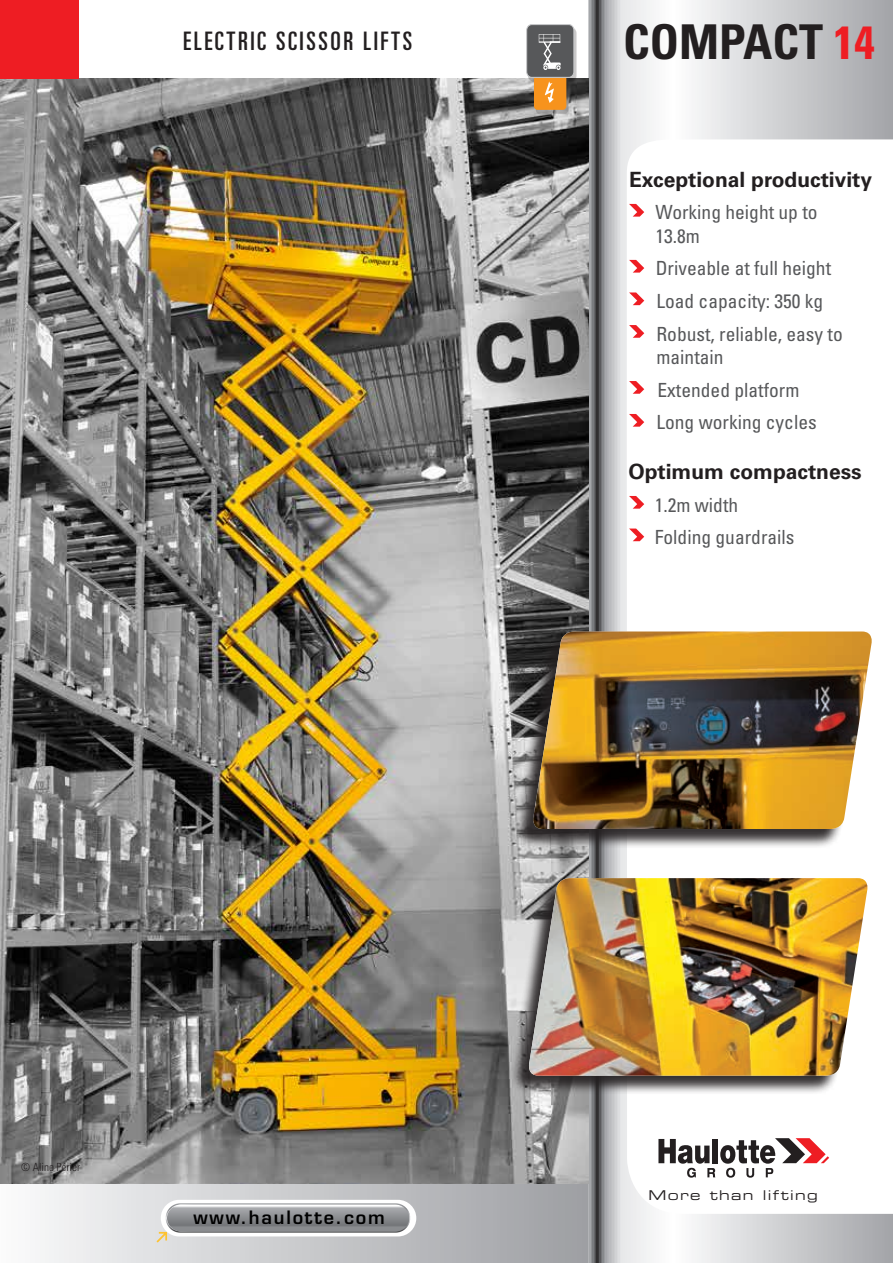
<style>
.page{position:relative;width:893px;height:1263px;background:#fff}
.page>*{position:absolute;margin:0;border:0;box-sizing:border-box;transform-origin:0 0}
.t1{font:700 condensed 48px "Univers";color:#231f20}
.t2{font:ultra-condensed 25.5px "Univers";letter-spacing:.1em;color:#231f20}
.t3{font:700 21px "Univers";color:#231f20}
.t4{font:condensed 19.5px/32.5px "Univers";color:#57585a}
.t5{font:600 18px "Eurostile";letter-spacing:.1em;color:#000}
.t6{font:13.5px "Eurostile Extended Two";letter-spacing:.1em;color:#231f20}
.t7{font:300 condensed 11.25px "Univers";color:#231f20}
.s1{font-size:46.5px;color:#ee1d23}
</style>
<div class="page">
<svg style="left:0;top:1183px;width:588px;height:80px"></svg>
<div style="left:161px;top:1200px;width:255px;height:36px;background:#fff;border-radius:18px"></div>
<div style="left:166px;top:1203px;width:244px;height:30px;background:#bbbdbf;border-radius:15px"></div>
<svg style="left:156px;top:1204px;width:253px;height:38px;background:#abacad"></svg>
<svg style="left:588px;top:0;width:305px;height:1263px"></svg>
<div style="left:653px;top:801px;width:177px;height:264px;background:#fff;border-radius:21px"></div>
<img style="left:0;top:79px;width:589px;height:1104px">
<div style="left:509px;top:880px;width:357px;height:215px;background:#231f20;opacity:.91"></div>
<img style="left:527px;top:878px;width:342px;height:198px">
<div style="left:514px;top:633px;width:356px;height:215px;background:#231f20;opacity:.91"></div>
<img style="left:533px;top:631px;width:340px;height:198px">
<div style="left:528px;top:28px;width:49px;height:86px;background:#231f20;opacity:.25"></div>
<div style="left:534px;top:74px;width:32px;height:36px;background:#f7931d;border-radius:4px"></div>
<div style="left:527px;top:25px;width:47px;height:52px;background:#57585a;border-radius:5px"></div>
<div style="left:526px;top:24px;width:48px;height:54px;border:1px solid #c7c8ca;border-radius:5px"></div>
<svg style="left:539px;top:34px;width:22px;height:36px"></svg>
<svg style="left:545px;top:81px;width:9px;height:22px"></svg>
<svg style="left:629px;top:204px;width:15px;height:13px"></svg>
<svg style="left:629px;top:260px;width:15px;height:13px"></svg>
<svg style="left:629px;top:292px;width:15px;height:13px"></svg>
<svg style="left:629px;top:381px;width:15px;height:13px"></svg>
<svg style="left:629px;top:414px;width:15px;height:13px"></svg>
<svg style="left:629px;top:325px;width:15px;height:13px"></svg>
<svg style="left:629px;top:496px;width:15px;height:13px"></svg>
<svg style="left:629px;top:528px;width:15px;height:13px"></svg>
<div style="left:0;top:0;width:79px;height:79px;background:#ee1d23"></div>
<h2 class="t2" style="left:183px;top:26px;width:230px">ELECTRIC SCISSOR LIFTS</h2>
<h1 class="t1" style="left:623px;top:12px;width:253px">COMPACT <span class="s1">14</span></h1>
<p class="t3" style="left:629px;top:167px;width:244px">Exceptional productivity</p>
<p class="t4" style="left:656px;top:201px;width:163px;line-height:23.4px">Working height up to<br>13.8m</p>
<p class="t4" style="left:656px;top:252px;width:177px">Driveable at full height<br>Load capacity: 350 kg</p>
<p class="t4" style="left:656px;top:322px;width:188px;line-height:23.4px">Robust, reliable, easy to maintain</p>
<p class="t4" style="left:656px;top:373px;width:162px">Extended platform<br>Long working cycles</p>
<p class="t3" style="left:628px;top:459px;width:235px">Optimum compactness</p>
<p class="t4" style="left:655px;top:488px;width:141px">1.2m width<br>Folding guardrails</p>
<p class="t7" style="left:21px;top:1160px;width:60px">© Aline Périer</p>
<p class="t5" style="left:193px;top:1206px;width:193px">www.haulotte.com</p>
<p class="t6" style="left:648px;top:1186px;width:171px">More than lifting</p>
</div>
